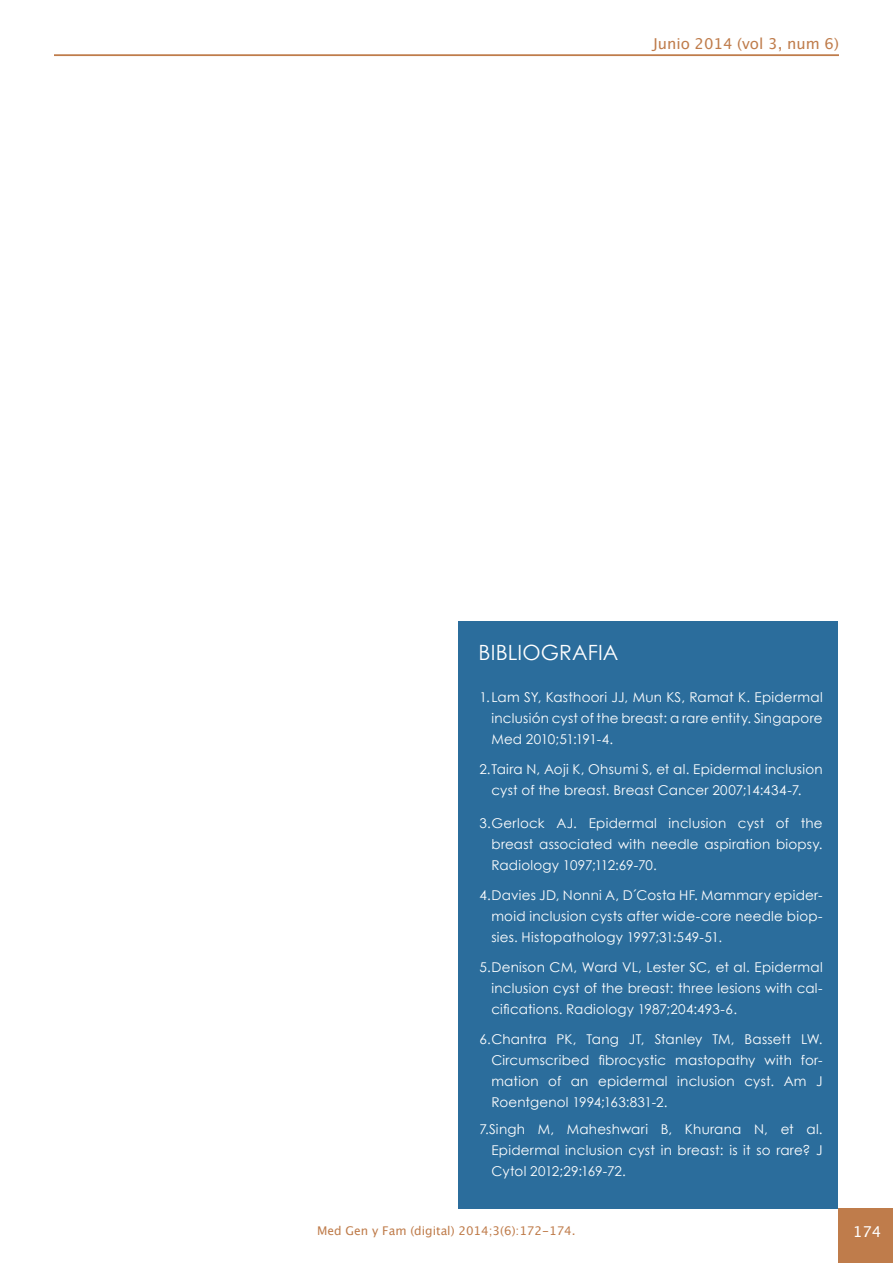
<style>
.page{position:relative;width:893px;height:1263px;background:#fff}
.page>*{position:absolute;margin:0;border:0;box-sizing:border-box;transform-origin:0 0}
.t1{font:21px "Century Gothic";letter-spacing:.005em;color:#fff}
.t2{font:15px "Lucida Grande";color:#bf7c4b}
.t3{font:15px "Lucida Grande";color:#fff}
.t4{font:13.5px/21px "Century Gothic";letter-spacing:.015em;color:#fff;text-align:justify}
.t5{font:12px "Lucida Grande";color:#bf7c4b}
</style>
<div class="page">
<div style="left:839px;top:1209px;width:54px;height:54px;background:#bf7c4b"></div>
<hr style="left:54px;top:55px;width:785px;height:1px;background:#bf7c4b">
<div style="left:458px;top:621px;width:379px;height:588px;background:#2b6d9c"></div>
<p class="t2" style="left:653px;top:35px;width:187px">Junio 2014 (vol 3, num 6)</p>
<h1 class="t1" style="left:478px;top:637px;width:141px">BIBLIOGRAFIA</h1>
<p class="t4" style="left:491px;top:686px;width:333px;text-indent:-12px">1.Lam SY, Kasthoori JJ, Mun KS, Ramat K. Epidermal inclusión cyst of the breast: a rare entity. Singapore Med 2010;51:191-4.</p>
<p class="t4" style="left:491px;top:758px;width:333px;text-indent:-12px">2.Taira N, Aoji K, Ohsumi S, et al. Epidermal inclusion cyst of the breast. Breast Cancer 2007;14:434-7.</p>
<p class="t4" style="left:491px;top:812px;width:333px;text-indent:-12px">3.Gerlock AJ. Epidermal inclusion cyst of the breast associated with needle aspiration biopsy.<br>Radiology 1097;112:69-70.</p>
<p class="t4" style="left:491px;top:884px;width:333px;text-indent:-12px">4.Davies JD, Nonni A, D´Costa HF. Mammary epider&shy;moid inclusion cysts after wide-core needle biop&shy;sies. Histopathology 1997;31:549-51.</p>
<p class="t4" style="left:491px;top:956px;width:333px;text-indent:-12px">5.Denison CM, Ward VL, Lester SC, et al. Epidermal inclusion cyst of the breast: three lesions with cal&shy;cifications. Radiology 1987;204:493-6.</p>
<p class="t4" style="left:491px;top:1028px;width:333px;text-indent:-12px">6.Chantra PK, Tang JT, Stanley TM, Bassett LW.<br>Circumscribed fibrocystic mastopathy with for&shy;mation of an epidermal inclusion cyst. Am J Roentgenol 1994;163:831-2.</p>
<p class="t4" style="left:491px;top:1118px;width:333px;text-indent:-12px">7.Singh M, Maheshwari B, Khurana N, et al.<br>Epidermal inclusion cyst in breast: is it so rare? J Cytol 2012;29:169-72.</p>
<p class="t5" style="left:317px;top:1224px;width:260px">Med Gen y Fam (digital) 2014;3(6):172-174.</p>
<p class="t3" style="left:853px;top:1223px;width:30px">174</p>
</div>
